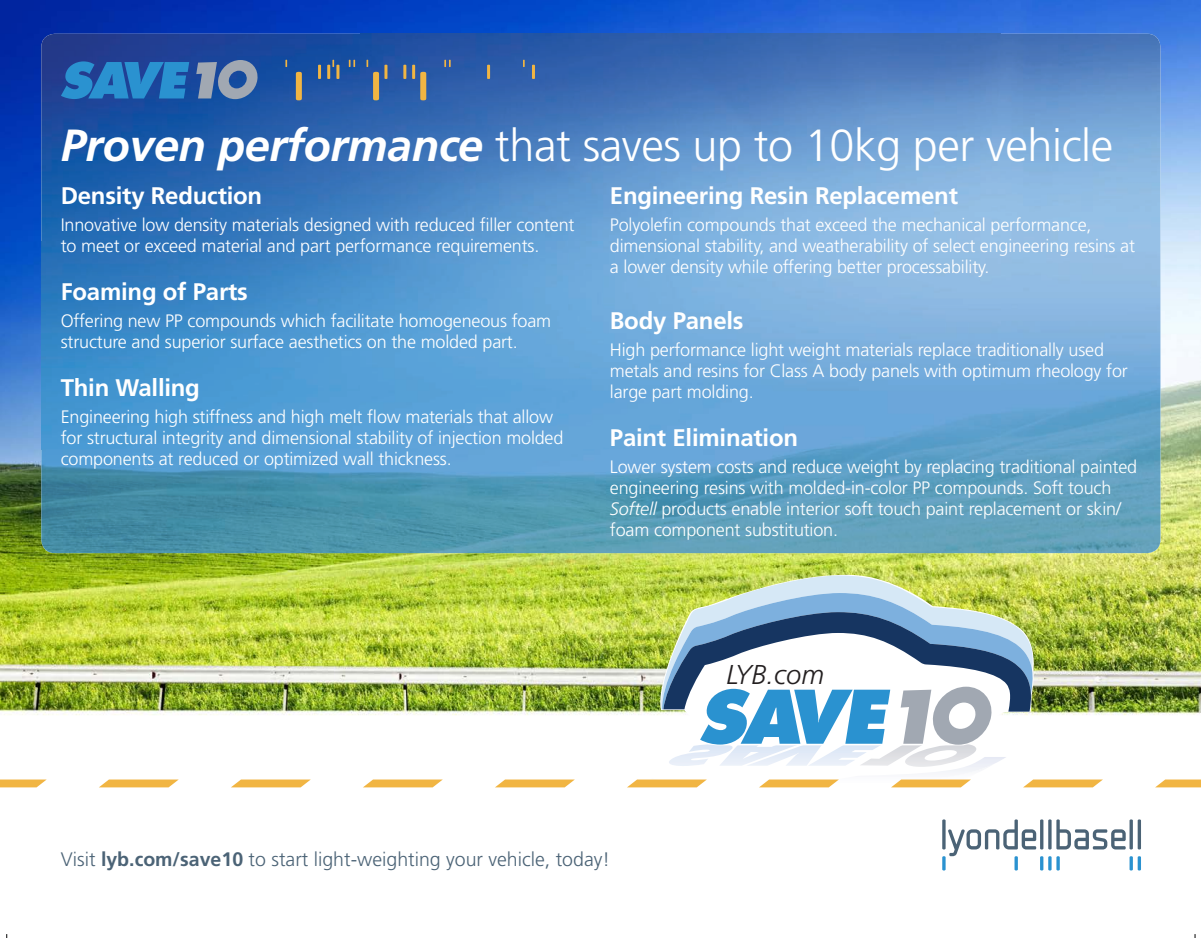
<style>
.page{position:relative;width:1201px;height:938px;background:#fff}
.page>*{position:absolute;margin:0;border:0;box-sizing:border-box;transform-origin:0 0}
.t1{font:300 45px "Frutiger";letter-spacing:-.01em;color:#fff}
.t2{font:italic 300 27.3px "Frutiger";color:#231f20}
.t3{font:700 24px "Frutiger";letter-spacing:-.01em;color:#fff}
.t4{font:300 19.5px "Frutiger";color:#4b6376}
.t5{font:300 18px/21px "Frutiger";letter-spacing:-.01em;color:#fff}
.s1{font-weight:700;font-style:italic}
.s2{font-style:italic}
.s3{font-weight:700}
</style>
<div class="page">
<img style="left:0;top:0;width:1201px;height:716px">
<img style="left:732px;top:747px;width:274px;height:19px">
<img style="left:924px;top:752px;width:33px;height:8px">
<img style="left:669px;top:747px;width:63px;height:19px">
<img style="left:719px;top:747px;width:27px;height:18px">
<img style="left:746px;top:747px;width:62px;height:18px">
<img style="left:808px;top:747px;width:51px;height:18px">
<img style="left:859px;top:747px;width:64px;height:18px">
<img style="left:905px;top:755px;width:15px;height:9px">
<img style="left:888px;top:764px;width:106px;height:9px">
<img style="left:655px;top:574px;width:382px;height:173px">
<img style="left:660px;top:575px;width:373px;height:134px">
<svg style="left:662px;top:593px;width:371px;height:151px"></svg>
<hr style="left:942px;top:819px;width:3px;height:30px;background:#4b6376">
<hr style="left:1040px;top:819px;width:3px;height:30px;background:#4b6376">
<svg style="left:1137px;top:819px;width:4px;height:30px"></svg>
<svg style="left:1129px;top:819px;width:4px;height:30px"></svg>
<hr style="left:1048px;top:819px;width:3px;height:30px;background:#4b6376">
<svg style="left:1056px;top:819px;width:69px;height:30px"></svg>
<svg style="left:948px;top:819px;width:88px;height:37px"></svg>
<hr style="left:942px;top:856px;width:3px;height:14px;background:#2a92d0">
<hr style="left:1040px;top:856px;width:3px;height:14px;background:#2a92d0">
<hr style="left:1048px;top:856px;width:3px;height:14px;background:#2a92d0">
<svg style="left:1056px;top:856px;width:4px;height:14px"></svg>
<svg style="left:1014px;top:856px;width:4px;height:14px"></svg>
<svg style="left:1137px;top:856px;width:4px;height:14px"></svg>
<svg style="left:1129px;top:856px;width:4px;height:14px"></svg>
<svg style="left:0;top:779px;width:47px;height:8px"></svg>
<svg style="left:99px;top:779px;width:80px;height:8px"></svg>
<svg style="left:231px;top:779px;width:80px;height:8px"></svg>
<svg style="left:363px;top:779px;width:80px;height:8px"></svg>
<svg style="left:495px;top:779px;width:476px;height:9px"></svg>
<svg style="left:1023px;top:779px;width:80px;height:8px"></svg>
<svg style="left:1155px;top:779px;width:46px;height:8px"></svg>
<img style="left:41px;top:34px;width:1119px;height:519px">
<svg style="left:61px;top:61px;width:128px;height:38px;background:#2678bd"></svg>
<svg style="left:196px;top:60px;width:63px;height:39px;background:#6a83aa"></svg>
<svg style="left:285px;top:60px;width:250px;height:40px;background:#39609d"></svg>
<svg style="left:0;top:0;width:8px;height:8px"></svg>
<svg style="left:1194px;top:0;width:7px;height:8px"></svg>
<h1 class="t1" style="left:61px;top:120px;width:1054px"><span class="s1">Proven performance</span> that saves up to 10kg per vehicle</h1>
<h3 class="t3" style="left:610px;top:181px;width:350px">Engineering Resin Replacement</h3>
<p class="t5" style="left:610px;top:214px;width:527px">Polyolefin compounds that exceed the mechanical performance, dimensional stability, and weatherability of select engineering resins at a lower density while offering better processability.</p>
<h3 class="t3" style="left:610px;top:306px;width:135px">Body Panels</h3>
<p class="t5" style="left:610px;top:339px;width:519px">High performance light weight materials replace traditionally used metals and resins for Class A body panels with optimum rheology for large part molding.</p>
<h3 class="t3" style="left:610px;top:423px;width:190px">Paint Elimination</h3>
<p class="t5" style="left:610px;top:456px;width:529px">Lower system costs and reduce weight by replacing traditional painted engineering resins with molded-in-color PP compounds. Soft touch <span class="s2">Softell</span> products enable interior soft touch paint replacement or skin/ foam component substitution.</p>
<h3 class="t3" style="left:61px;top:181px;width:203px">Density Reduction</h3>
<p class="t5" style="left:61px;top:214px;width:515px">Innovative low density materials designed with reduced filler content to meet or exceed material and part performance requirements.</p>
<h3 class="t3" style="left:61px;top:277px;width:189px">Foaming of Parts</h3>
<p class="t5" style="left:61px;top:310px;width:492px">Offering new PP compounds which facilitate homogeneous foam structure and superior surface aesthetics on the molded part.</p>
<h3 class="t3" style="left:61px;top:373px;width:141px">Thin Walling</h3>
<p class="t5" style="left:61px;top:406px;width:504px">Engineering high stiffness and high melt flow materials that allow for structural integrity and dimensional stability of injection molded components at reduced or optimized wall thickness.</p>
<p class="t4" style="left:61px;top:848px;width:551px">Visit <span class="s3">lyb.com/save10</span> to start light-weighting your vehicle, today!</p>
<h2 class="t2" style="left:726px;top:659px;width:99px">LYB.com</h2>
</div>
